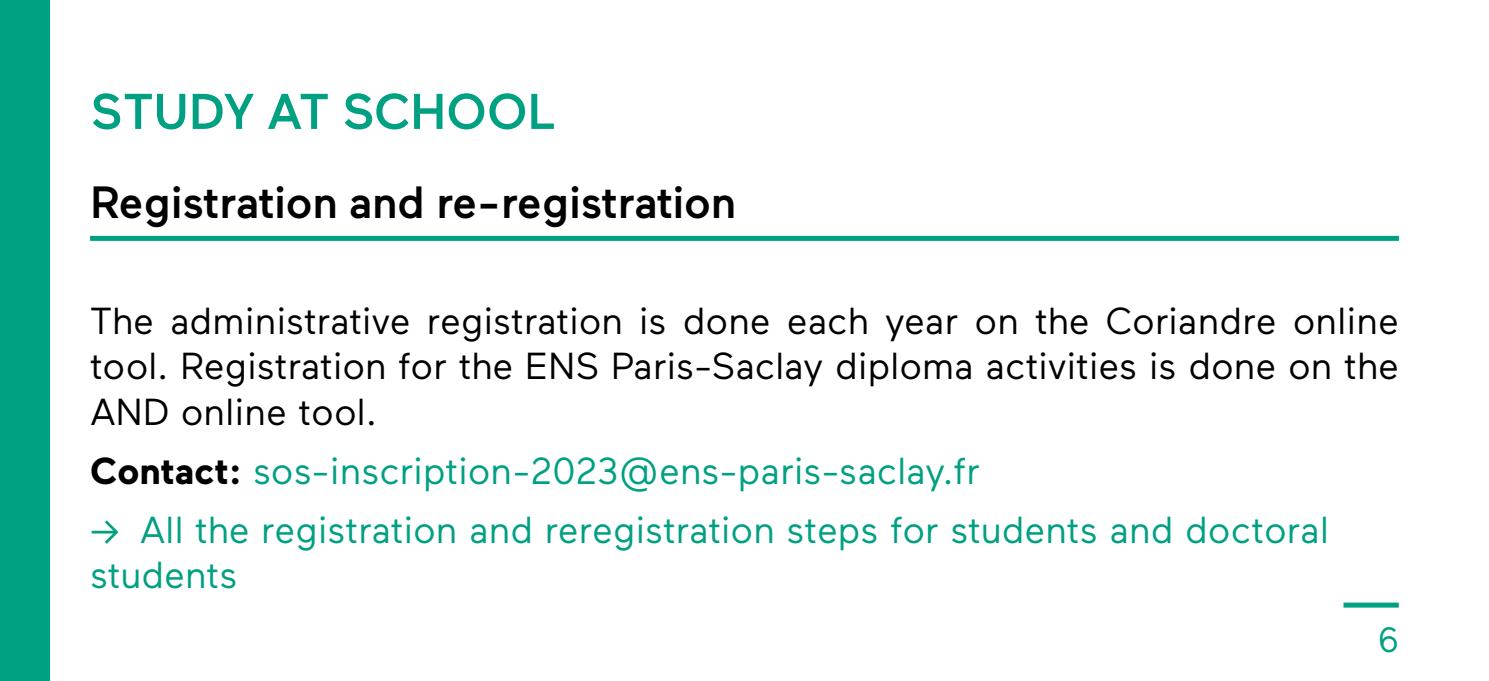
<style>
.page{position:relative;width:1489px;height:681px;background:#fff}
.page>*{position:absolute;margin:0;border:0;box-sizing:border-box;transform-origin:0 0}
.t1{font:500 50px "Maax";color:#00a082}
.t2{font:500 45px "Maax";color:#000}
.t3{font:37.5px/45px "Maax";color:#000;text-align:justify}
.t4{font:37.5px/59.2px "Maax";color:#00a082}
.t5{font:35px "Maax";color:#00a082}
.s1{font-weight:700;color:#000}
</style>
<div class="page">
<div style="left:0;top:0;width:50px;height:680px;background:#00a082"></div>
<div style="left:90px;top:236px;width:1308px;height:5px;background:#00a082"></div>
<div style="left:1343px;top:602px;width:55px;height:5px;background:#00a082"></div>
<h1 class="t1" style="left:90px;top:85px;width:467px">STUDY AT SCHOOL</h1>
<p class="t2" style="left:90px;top:178px;width:647px">Registration and re-registration</p>
<p class="t3" style="left:90px;top:299px;width:1310px">The administrative registration is done each year on the Coriandre online tool. Registration for the ENS Paris-Saclay diploma activities is done on the AND online tool.</p>
<p class="t4" style="left:90px;top:441px;width:1240px"><span class="s1">Contact:</span> sos-inscription-2023@ens-paris-saclay.fr<br>Ǖ All the registration and reregistration steps for students and doctoral</p>
<p class="t4" style="left:90px;top:545px;width:149px">students</p>
<p class="t5" style="left:1377px;top:620px;width:23px">6</p>
</div>
